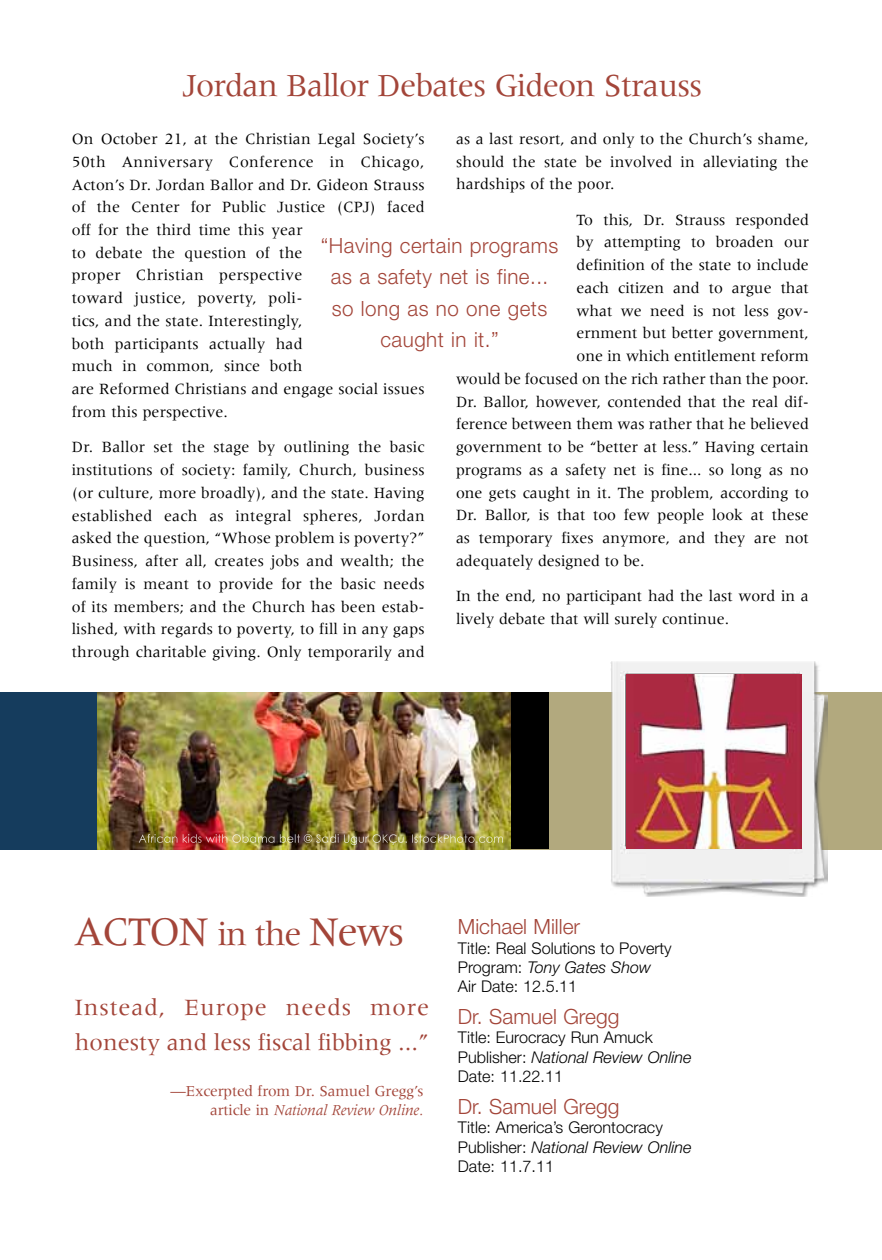
<style>
.page{position:relative;width:882px;height:1260px;background:#fff}
.page>*{position:absolute;margin:0;border:0;box-sizing:border-box;transform-origin:0 0}
.t1{font:42px "Meridien";color:#a34539}
.t2{font:35px "Meridien";color:#a34539}
.t3{font:33.25px "Meridien";letter-spacing:-.025em;color:#a34539}
.t4{font:24.15px/35px "Meridien";color:#a34539}
.t5{font:300 21px/31.5px "Helvetica Neue";letter-spacing:.025em;color:#a34539;text-align:center}
.t6{font:300 21px "Helvetica Neue";color:#a34539}
.t7{font:16.1px/22.8px "Meridien";color:#000}
.t8{font:300 16.1px/19.4px "Helvetica Neue";color:#000}
.t9{font:15.75px/19.2px "Meridien";letter-spacing:-.01em;color:#a34539;text-align:right}
.s1{font-size:42px}
.s2{font-style:italic}
</style>
<div class="page">
<div style="left:0;top:692px;width:314px;height:157px;background:#153c5d"></div>
<div style="left:280px;top:692px;width:602px;height:157px;background:#b2a97e"></div>
<div style="left:101px;top:692px;width:448px;height:157px;background:#000"></div>
<img style="left:98px;top:692px;width:412px;height:157px">
<img style="left:611px;top:662px;width:216px;height:234px">
<div style="left:646px;top:850px;width:143px;height:29px;background:#f0f0f0"></div>
<img style="left:626px;top:674px;width:175px;height:174px">
<img style="left:139px;top:834px;width:364px;height:11px">
<h3 class="t3" style="left:183px;top:67px;width:521px">Jordan Ballor Debates Gideon Strauss</h3>
<p class="t7" style="left:456px;top:127px;width:354px;text-align:justify">as a last resort, and only to the Church’s shame, should the state be involved in alleviating the hardships of the poor.</p>
<p class="t7" style="left:577px;top:208px;width:234px">To this, Dr. Strauss responded</p>
<p class="t7" style="left:577px;top:231px;width:234px">by attempting to broaden our</p>
<p class="t7" style="left:577px;top:254px;width:234px">definition of the state to include</p>
<p class="t7" style="left:577px;top:276px;width:234px">each citizen and to argue that</p>
<p class="t7" style="left:577px;top:299px;width:234px">what we need is not less gov-</p>
<p class="t7" style="left:577px;top:322px;width:234px">ernment but better government,</p>
<p class="t7" style="left:577px;top:345px;width:234px">one in which entitlement reform</p>
<p class="t7" style="left:456px;top:367px;width:354px">would be focused on the rich rather than the poor.</p>
<p class="t7" style="left:456px;top:390px;width:354px">Dr. Ballor, however, contended that the real dif-</p>
<p class="t7" style="left:456px;top:413px;width:354px">ference between them was rather that he believed</p>
<p class="t7" style="left:456px;top:436px;width:354px">government to be “better at less.” Having certain</p>
<p class="t7" style="left:456px;top:458px;width:354px">programs as a safety net is fine... so long as no</p>
<p class="t7" style="left:456px;top:481px;width:354px">one gets caught in it. The problem, according to</p>
<p class="t7" style="left:456px;top:504px;width:354px">Dr. Ballor, is that too few people look at these</p>
<p class="t7" style="left:456px;top:527px;width:354px">as temporary fixes anymore, and they are not</p>
<p class="t7" style="left:456px;top:549px;width:190px">adequately designed to be.</p>
<p class="t7" style="left:456px;top:585px;width:354px">In the end, no participant had the last word in a lively debate that will surely continue.</p>
<p class="t7" style="left:72px;top:127px;width:354px">On October 21, at the Christian Legal Society’s 50th Anniversary Conference in Chicago, Acton’s Dr. Jordan Ballor and Dr. Gideon Strauss of the Center for Public Justice (CPJ) faced off for the third time this year<br>to debate the question of the<br>proper Christian perspective<br>toward justice, poverty, poli-<br>tics, and the state. Interestingly,<br>both participants actually had<br>much in common, since both<br>are Reformed Christians and engage social issues from this perspective.</p>
<p class="t7" style="left:72px;top:436px;width:354px;text-align:justify">Dr. Ballor set the stage by outlining the basic institutions of society: family, Church, business (or culture, more broadly), and the state. Having established each as integral spheres, Jordan asked the question, “Whose problem is poverty?” Business, after all, creates jobs and wealth; the family is meant to provide for the basic needs of its members; and the Church has been estab&shy;lished, with regards to poverty, to fill in any gaps through charitable giving. Only temporarily and</p>
<h3 class="t5" style="left:321px;top:229px;width:239px">“Having certain programs as a safety net is fine... so long as no one gets caught in it.”</h3>
<h1 class="t1" style="left:74px;top:909px;width:55px">Acton</h1>
<h2 class="t2" style="left:218px;top:915px;width:188px">in the <span class="s1">News</span></h2>
<h3 class="t6" style="left:458px;top:914px;width:124px">Michael Miller</h3>
<p class="t8" style="left:458px;top:938px;width:215px">Title: Real Solutions to Poverty<br>Program: <span class="s2">Tony Gates Show<br></span>Air Date: 12.5.11</p>
<h3 class="t6" style="left:458px;top:1004px;width:163px">Dr. Samuel Gregg</h3>
<p class="t8" style="left:458px;top:1028px;width:235px">Title: Eurocracy Run Amuck<br>Publisher: <span class="s2">National Review Online<br></span>Date: 11.22.11</p>
<h3 class="t6" style="left:458px;top:1093px;width:163px">Dr. Samuel Gregg</h3>
<p class="t8" style="left:458px;top:1117px;width:235px">Title: America’s Gerontocracy<br>Publisher: <span class="s2">National Review Online<br></span>Date: 11.7.11</p>
<h3 class="t4" style="left:75px;top:989px;width:356px">Instead, Europe needs more honesty and less fiscal fibbing ...”</h3>
<p class="t9" style="left:171px;top:1081px;width:254px">—Excerpted from Dr. Samuel Gregg’s article in <span class="s2">National Review Online.</span></p>
</div>
